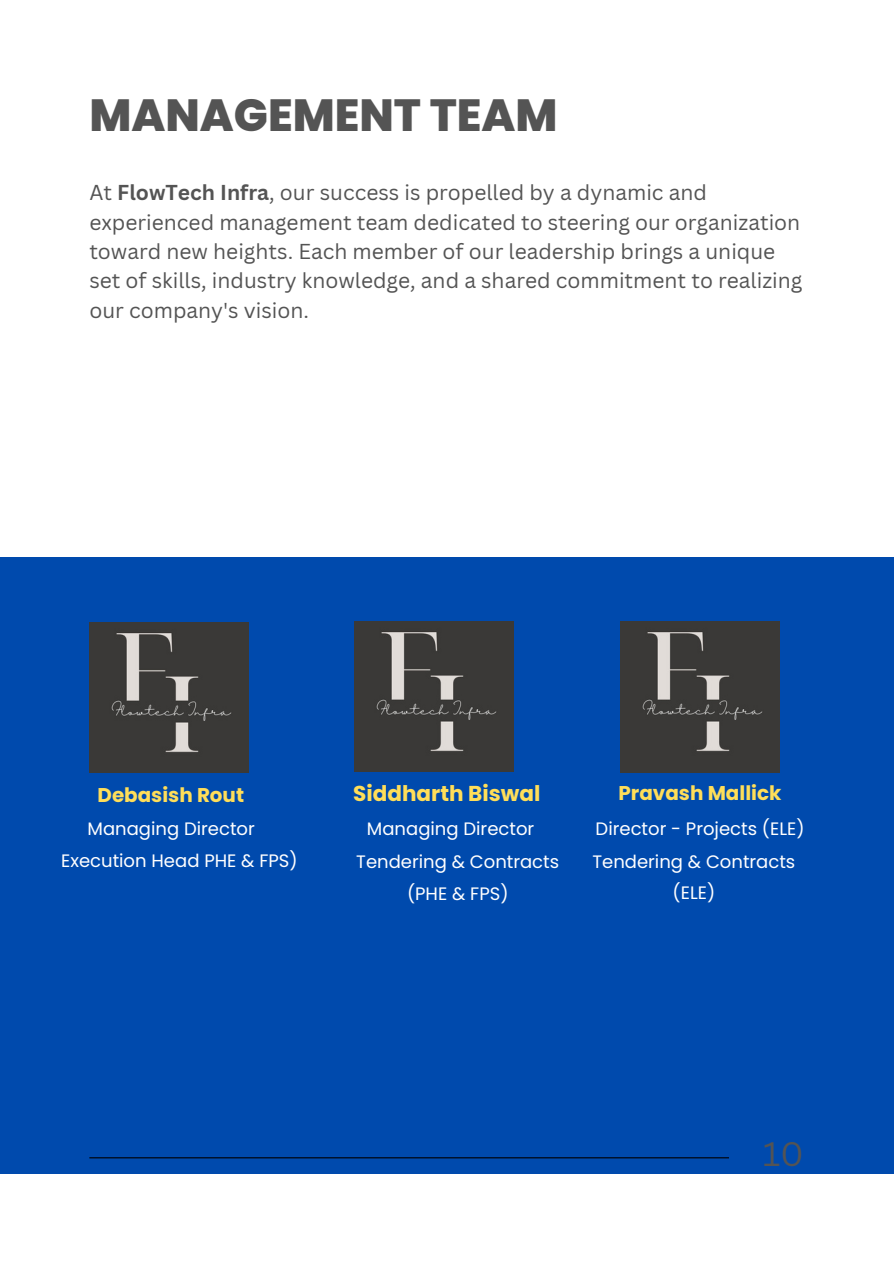
<style>
.page{position:relative;width:894px;height:1264px;background:#fff}
.page>*{position:absolute;margin:0;border:0;box-sizing:border-box;transform-origin:0 0}
.t1{font:800 45px "Poppins";color:#545454}
.t2{font:33px "Canva Sans";color:#545454}
.t3{font:700 21.45px "Poppins";color:#ffde59}
.t4{font:21px/29.2px "Canva Sans";color:#545454}
.t5{font:700 19.95px "Poppins";color:#ffde59}
.t6{font:18px "Poppins";color:#fff}
.s1{font-weight:700}
</style>
<div class="page">
<div style="left:0;top:557px;width:892px;height:617px;background:#004aad"></div>
<img style="left:89px;top:623px;width:159px;height:149px">
<img style="left:355px;top:621px;width:158px;height:150px">
<hr style="left:89px;top:1157px;width:639px;height:1px;background:#000">
<img style="left:620px;top:621px;width:159px;height:151px">
<h1 class="t1" style="left:89px;top:84px;width:469px">MANAGEMENT TEAM</h1>
<h3 class="t4" style="left:89px;top:178px;width:714px">At <span class="s1">FlowTech Infra</span>, our success is propelled by a dynamic and experienced management team dedicated to steering our organization toward new heights. Each member of our leadership brings a unique set of skills, industry knowledge, and a shared commitment to realizing our company's vision.</h3>
<h2 class="t5" style="left:97px;top:780px;width:148px">Debasish Rout</h2>
<p class="t3" style="left:353px;top:778px;width:189px">Siddharth Biswal</p>
<p class="t5" style="left:618px;top:778px;width:164px">Pravash Mallick</p>
<h2 class="t6" style="left:87px;top:816px;width:169px">Managing Director</h2>
<h2 class="t6" style="left:367px;top:816px;width:169px">Managing Director</h2>
<p class="t6" style="left:595px;top:816px;width:210px">Director - Projects (ELE)</p>
<p class="t6" style="left:61px;top:848px;width:238px">Execution Head PHE &amp; FPS)</p>
<p class="t6" style="left:356px;top:848px;width:204px">Tendering &amp; Contracts</p>
<h4 class="t6" style="left:407px;top:881px;width:103px">(PHE &amp; FPS)</h4>
<h4 class="t6" style="left:592px;top:848px;width:204px">Tendering &amp; Contracts</h4>
<p class="t6" style="left:672px;top:880px;width:44px">(ELE)</p>
<p class="t2" style="left:762px;top:1130px;width:42px">10</p>
</div>
